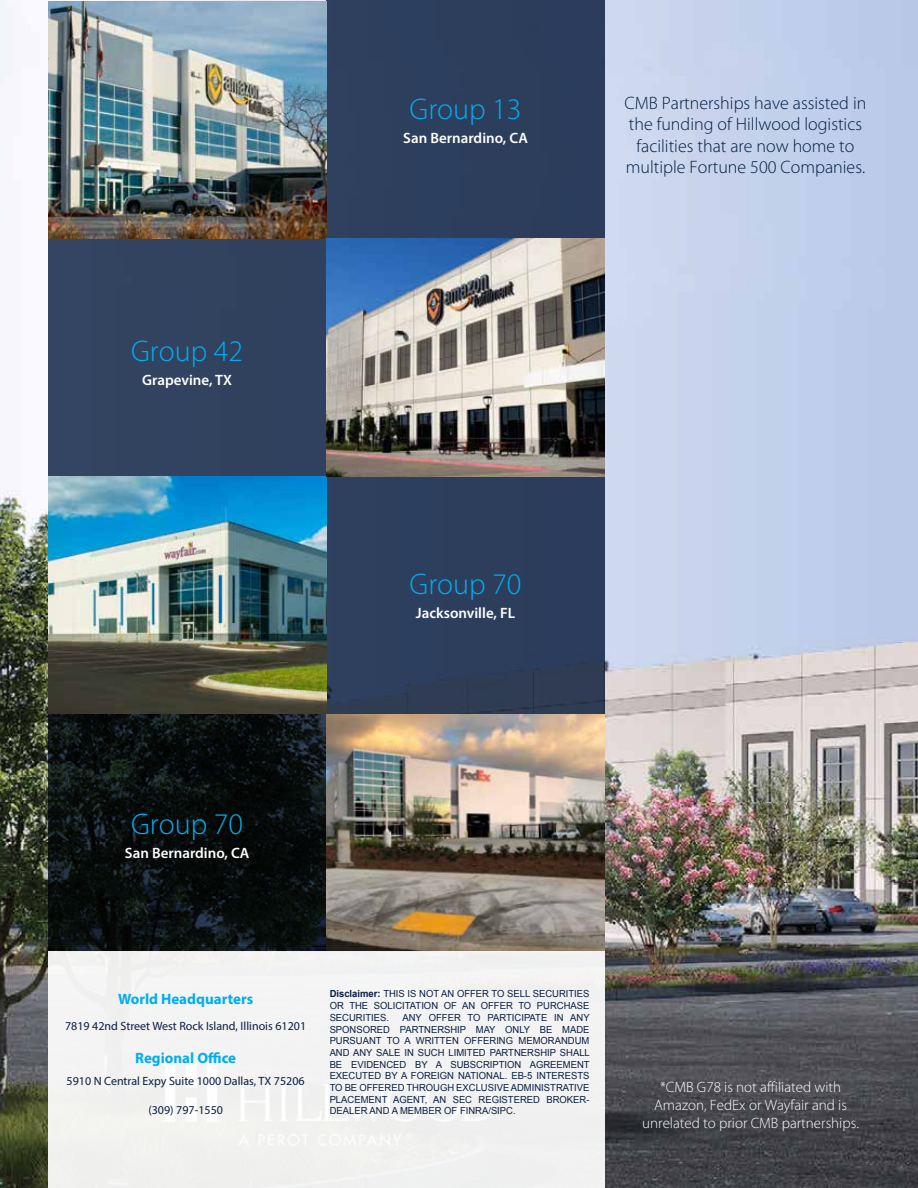
<style>
.page{position:relative;width:918px;height:1188px;background:#fff}
.page>*{position:absolute;margin:0;border:0;box-sizing:border-box;transform-origin:0 0}
.t1{font:300 30px "Myriad Pro";color:#00aeef}
.t2{font:300 18px/21.6px "Myriad Pro";color:#011e41;text-align:center}
.t3{font:300 15px/18px "Myriad Pro";color:#fff;text-align:center}
.t4{font:600 15px "Myriad Pro";color:#fff}
.t5{font:700 15px "Myriad Pro";color:#00aeef}
.t6{font:12px "Myriad Pro";color:#091f40}
.t7{font:9.75px/11.7px "Arial";color:#091f40;text-align:justify}
.s1{font-weight:700}
</style>
<div class="page">
<img style="left:0;top:0;width:918px;height:1188px">
<div style="left:48px;top:239px;width:278px;height:237px;background:#31435f"></div>
<svg style="left:48px;top:714px;width:278px;height:238px;background:#0b1011"></svg>
<img style="left:326px;top:714px;width:279px;height:238px">
<div style="left:326px;top:0;width:279px;height:239px;background:#2d3e5d"></div>
<img style="left:48px;top:1px;width:278px;height:238px">
<div style="left:326px;top:476px;width:279px;height:238px;background:#2d3e5c"></div>
<img style="left:48px;top:476px;width:278px;height:238px">
<div style="left:48px;top:952px;width:557px;height:236px;background:#f2f2f2"></div>
<img style="left:326px;top:239px;width:279px;height:237px">
<h1 class="t1" style="left:131px;top:333px;width:113px">Group 42</h1>
<h3 class="t4" style="left:142px;top:370px;width:92px">Grapevine, TX</h3>
<h1 class="t1" style="left:410px;top:91px;width:113px">Group 13</h1>
<h3 class="t4" style="left:403px;top:129px;width:126px">San Bernardino, CA</h3>
<h2 class="t2" style="left:625px;top:92px;width:243px">CMB Partnerships have assisted in the funding of Hillwood logistics facilities that are now home to multiple Fortune 500 Companies.</h2>
<h1 class="t1" style="left:410px;top:566px;width:113px">Group 70</h1>
<h3 class="t4" style="left:416px;top:604px;width:101px">Jacksonville, FL</h3>
<h1 class="t1" style="left:131px;top:806px;width:113px">Group 70</h1>
<h3 class="t4" style="left:125px;top:844px;width:126px">San Bernardino, CA</h3>
<h3 class="t5" style="left:118px;top:989px;width:137px">World Headquarters</h3>
<p class="t6" style="left:65px;top:1019px;width:243px">7819 42nd Street West Rock Island, Illinois 61201</p>
<h3 class="t5" style="left:135px;top:1048px;width:103px">Regional Office</h3>
<p class="t6" style="left:67px;top:1074px;width:240px">5910 N Central Expy Suite 1000 Dallas, TX 75206</p>
<p class="t6" style="left:148px;top:1103px;width:76px">(309) 797-1550</p>
<p class="t7" style="left:330px;top:988px;width:261px"><span class="s1">Disclaimer:</span> THIS IS NOT AN OFFER TO SELL SECURITIES OR THE SOLICITATION OF AN OFFER TO PURCHASE SECURITIES.</p>
<p class="t7" style="left:330px;top:1012px;width:262px;text-indent:73px">ANY OFFER TO PARTICIPATE IN ANY SPONSORED PARTNERSHIP MAY ONLY BE MADE PURSUANT TO A WRITTEN OFFERING MEMORANDUM AND ANY SALE IN SUCH LIMITED PARTNERSHIP SHALL BE EVIDENCED BY A SUBSCRIPTION AGREEMENT EXECUTED BY A FOREIGN NATIONAL. EB-5 INTERESTS TO BE OFFERED THROUGH EXCLUSIVE ADMINISTRATIVE PLACEMENT AGENT, AN SEC REGISTERED BROKER-DEALER AND A MEMBER OF FINRA/SIPC.</p>
<h3 class="t3" style="left:642px;top:1078px;width:218px">*CMB G78 is not affiliated with<br>Amazon, FedEx or Wayfair and is unrelated to prior CMB partnerships.</h3>
</div>
